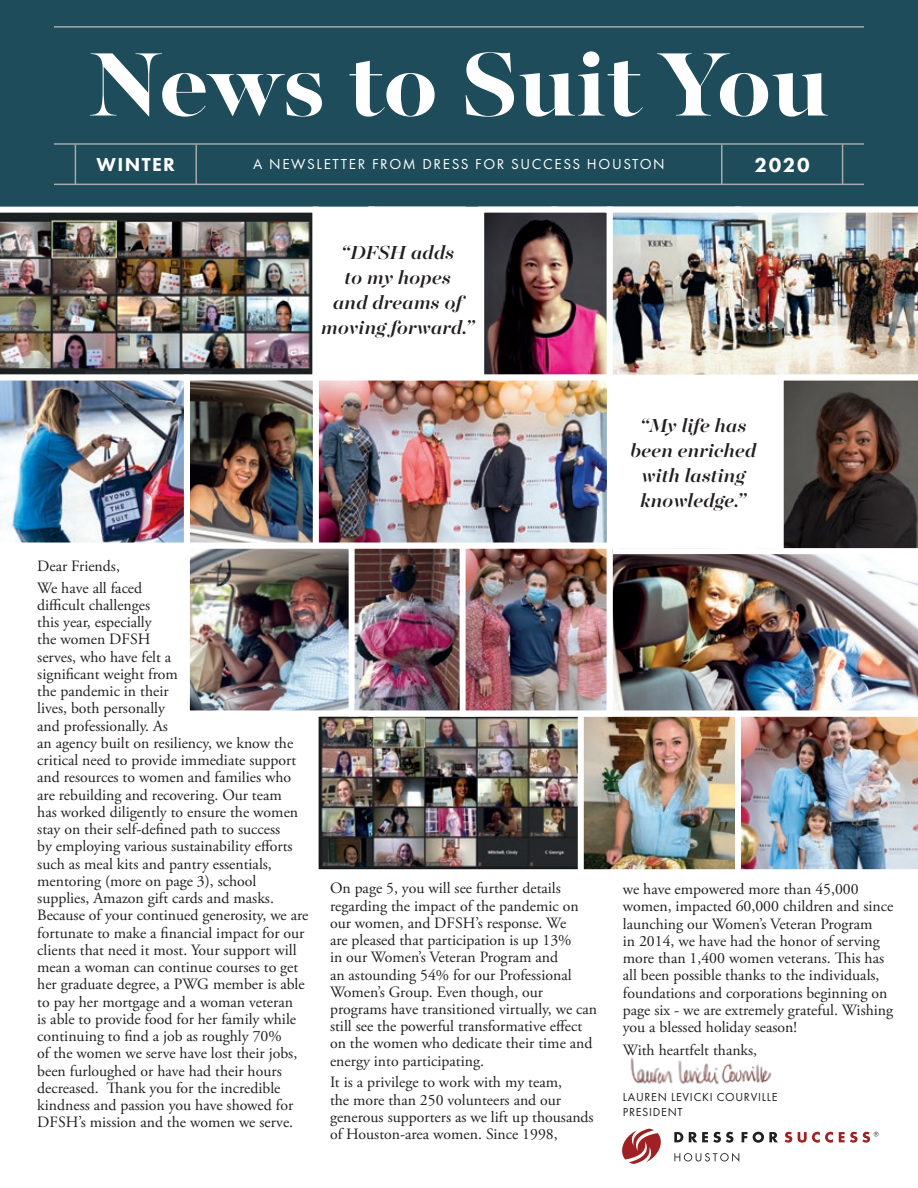
<style>
.page{position:relative;width:918px;height:1188px;background:#fff}
.page>*{position:absolute;margin:0;border:0;box-sizing:border-box;transform-origin:0 0}
.t1{font:700 100.5px "Majesti Banner";letter-spacing:-.005em;color:#fff}
.t2{font:italic 500 21px/25.2px "Majesti Banner";color:#231f20;text-align:center}
.t3{font:800 21px "Futura PT";color:#fff}
.t4{font:800 19.5px "Futura PT";letter-spacing:.07em;color:#fff}
.t5{font:15.75px/17.2px "Adobe Garamond Pro";color:#231f20}
.t6{font:15px "Futura PT";letter-spacing:.11em;color:#fff}
.t7{font:12px/15.8px "Futura PT";letter-spacing:.06em;color:#231f20}
</style>
<div class="page">
<svg style="left:622px;top:1129px;width:39px;height:35px"></svg>
<svg style="left:674px;top:1132px;width:9px;height:10px"></svg>
<svg style="left:689px;top:1132px;width:44px;height:11px"></svg>
<svg style="left:742px;top:1132px;width:36px;height:11px"></svg>
<svg style="left:785px;top:1132px;width:7px;height:11px"></svg>
<svg style="left:798px;top:1132px;width:35px;height:11px"></svg>
<svg style="left:839px;top:1132px;width:40px;height:11px"></svg>
<svg style="left:674px;top:1153px;width:65px;height:9px"></svg>
<div style="left:0;top:0;width:918px;height:207px;background:#1e4c5a"></div>
<img style="left:0;top:212px;width:313px;height:163px">
<img style="left:320px;top:717px;width:258px;height:151px">
<div style="left:313px;top:710px;width:293px;height:165px;border:6px solid #fff"></div>
<img style="left:585px;top:717px;width:149px;height:151px">
<div style="left:578px;top:710px;width:163px;height:165px;border:6px solid #fff"></div>
<img style="left:485px;top:214px;width:121px;height:160px">
<img style="left:613px;top:212px;width:122px;height:163px">
<div style="left:478px;top:207px;width:135px;height:174px;border:6px solid #fff"></div>
<img style="left:630px;top:1057px;width:142px;height:28px">
<img style="left:191px;top:550px;width:158px;height:159px">
<div style="left:184px;top:543px;width:174px;height:173px;border:6px solid #fff"></div>
<img style="left:613px;top:554px;width:122px;height:162px">
<img style="left:356px;top:550px;width:104px;height:159px">
<div style="left:349px;top:543px;width:126px;height:173px;border:6px solid #fff"></div>
<img style="left:467px;top:550px;width:139px;height:159px">
<div style="left:460px;top:543px;width:153px;height:173px;border:6px solid #fff"></div>
<img style="left:191px;top:382px;width:121px;height:160px">
<div style="left:184px;top:375px;width:135px;height:174px;border:6px solid #fff"></div>
<img style="left:320px;top:382px;width:286px;height:160px">
<div style="left:313px;top:375px;width:300px;height:174px;border:6px solid #fff"></div>
<img style="left:0;top:375px;width:190px;height:174px">
<img style="left:735px;top:212px;width:183px;height:663px">
<hr style="left:54px;top:184px;width:810px;height:1px;background:#a5abad">
<hr style="left:54px;top:143px;width:810px;height:2px;background:#a5abad">
<hr style="left:54px;top:26px;width:810px;height:2px;background:#a5abad">
<hr style="left:195px;top:145px;width:2px;height:39px;background:#a5abad">
<hr style="left:75px;top:145px;width:1px;height:39px;background:#a5abad">
<hr style="left:721px;top:145px;width:2px;height:39px;background:#a5abad">
<hr style="left:842px;top:145px;width:1px;height:39px;background:#a5abad">
<h1 class="t1" style="left:89px;top:19px;width:742px">News to Suit You</h1>
<p class="t4" style="left:97px;top:152px;width:80px">WINTER</p>
<p class="t6" style="left:253px;top:155px;width:413px">A NEWSLETTER FROM DRESS FOR SUCCESS HOUSTON</p>
<h2 class="t3" style="left:755px;top:152px;width:57px">2020</h2>
<h2 class="t2" style="left:321px;top:241px;width:155px">“DFSH adds<br>to my hopes<br>and dreams of moving forward.”</h2>
<p class="t5" style="left:37px;top:556px;width:106px;line-height:21.8px">Dear Friends,<br>We have all faced</p>
<p class="t5" style="left:37px;top:597px;width:273px">difficult challenges<br>this year, especially<br>the women DFSH<br>serves, who have felt a<br>significant weight from<br>the pandemic in their<br>lives, both personally<br>and professionally. As<br>an agency built on resiliency, we know the critical need to provide immediate support and resources to women and families who are rebuilding and recovering. Our team<br>has worked diligently to ensure the women stay on their self-defined path to success<br>by employing various sustainability efforts such as meal kits and pantry essentials, mentoring (more on page 3), school supplies, Amazon gift cards and masks.<br>Because of your continued generosity, we are fortunate to make a financial impact for our clients that need it most. Your support will mean a woman can continue courses to get her graduate degree, a PWG member is able to pay her mortgage and a woman veteran<br>is able to provide food for her family while continuing to find a job as roughly 70%<br>of the women we serve have lost their jobs, been furloughed or have had their hours decreased. Thank you for the incredible kindness and passion you have showed for DFSH’s mission and the women we serve.</p>
<p class="t5" style="left:330px;top:880px;width:269px">On page 5, you will see further details regarding the impact of the pandemic on our women, and DFSH’s response. We<br>are pleased that participation is up 13%<br>in our Women’s Veteran Program and<br>an astounding 54% for our Professional Women’s Group. Even though, our programs have transitioned virtually, we can still see the powerful transformative effect on the women who dedicate their time and energy into participating.</p>
<p class="t5" style="left:330px;top:1074px;width:265px">It is a privilege to work with my team,<br>the more than 250 volunteers and our generous supporters as we lift up thousands of Houston-area women. Since 1998,</p>
<h2 class="t2" style="left:630px;top:414px;width:128px">“My life has been enriched with lasting knowledge.”</h2>
<p class="t5" style="left:623px;top:881px;width:272px">we have empowered more than 45,000 women, impacted 60,000 children and since launching our Women’s Veteran Program<br>in 2014, we have had the honor of serving more than 1,400 women veterans. This has all been possible thanks to the individuals, foundations and corporations beginning on page six - we are extremely grateful. Wishing you a blessed holiday season!</p>
<p class="t5" style="left:623px;top:1042px;width:136px">With heartfelt thanks,</p>
<p class="t7" style="left:623px;top:1089px;width:156px">LAUREN LEVICKI COURVILLE<br>PRESIDENT</p>
</div>
